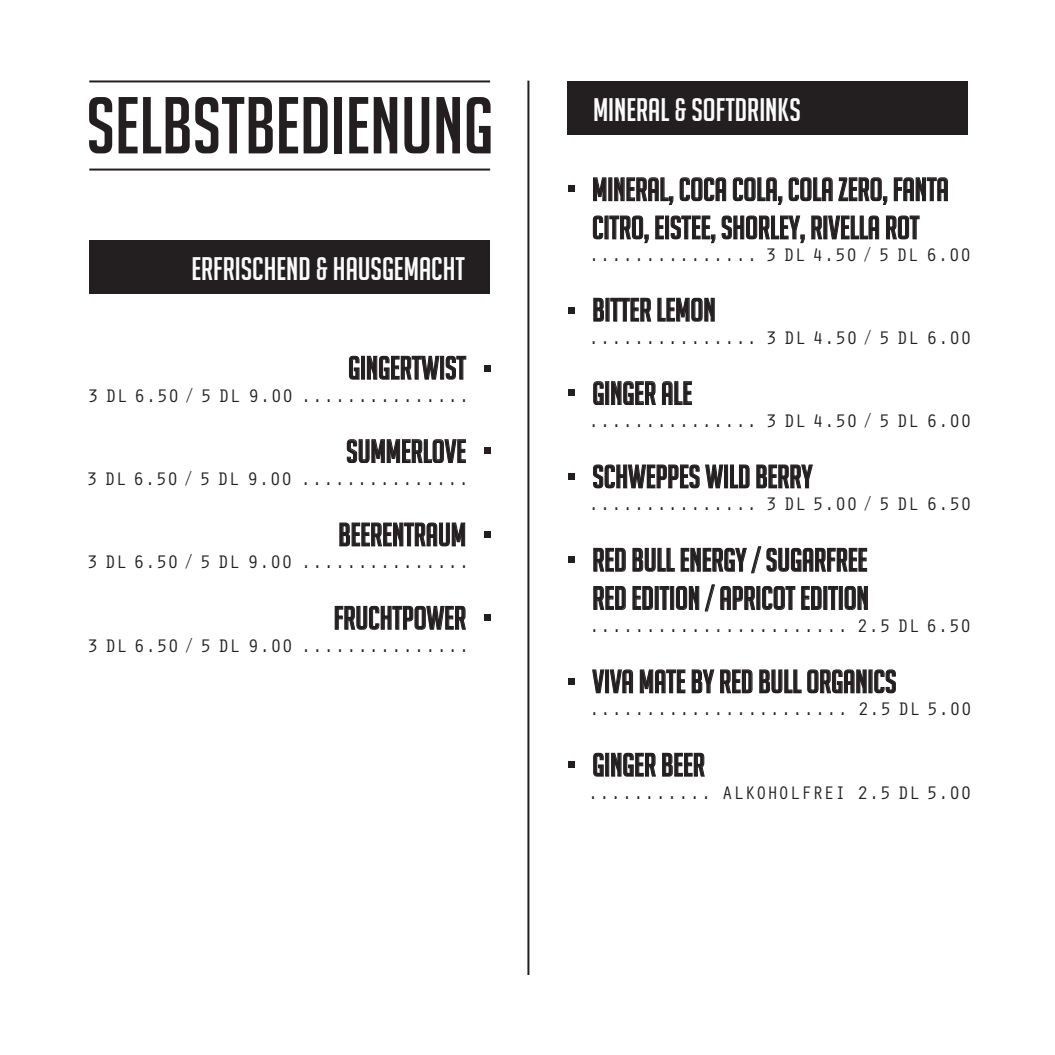
<style>
.page{position:relative;width:1055px;height:1055px;background:#fff}
.page>*{position:absolute;margin:0;border:0;box-sizing:border-box;transform-origin:0 0}
.t1{font:78.4px "Big Noodle Titling";color:#231f20}
.t2{font:31.8px/38.2px "Big Noodle Titling";color:#231f20}
.t3{font:31.8px "Big Noodle Titling";color:#fbfbfc}
.t4{font:18.8px "Orator Std";color:#231f20}
</style>
<div class="page">
<div style="left:89px;top:241px;width:401px;height:53px;background:#231f20"></div>
<hr style="left:527px;top:81px;width:2px;height:894px;background:#231f20">
<svg style="left:349px;top:356px;width:10px;height:23px"></svg>
<div style="left:361px;top:356px;width:4px;height:23px;border:1px solid #231f20"></div>
<svg style="left:367px;top:356px;width:72px;height:23px"></svg>
<div style="left:440px;top:356px;width:4px;height:23px;border:1px solid #231f20"></div>
<svg style="left:446px;top:356px;width:20px;height:23px"></svg>
<svg style="left:347px;top:439px;width:119px;height:24px"></svg>
<svg style="left:339px;top:522px;width:126px;height:24px"></svg>
<svg style="left:335px;top:606px;width:131px;height:23px"></svg>
<svg style="left:593px;top:298px;width:11px;height:23px"></svg>
<svg style="left:610px;top:298px;width:41px;height:23px"></svg>
<svg style="left:657px;top:298px;width:57px;height:23px"></svg>
<svg style="left:593px;top:381px;width:10px;height:24px"></svg>
<div style="left:605px;top:381px;width:4px;height:24px;border:1px solid #231f20"></div>
<svg style="left:611px;top:381px;width:45px;height:24px"></svg>
<svg style="left:662px;top:381px;width:30px;height:24px"></svg>
<svg style="left:593px;top:464px;width:106px;height:24px"></svg>
<svg style="left:705px;top:464px;width:18px;height:24px"></svg>
<div style="left:724px;top:465px;width:3px;height:23px;border:1px solid #231f20"></div>
<svg style="left:730px;top:464px;width:19px;height:24px"></svg>
<svg style="left:756px;top:464px;width:57px;height:24px"></svg>
<svg style="left:593px;top:548px;width:32px;height:23px"></svg>
<svg style="left:632px;top:546px;width:235px;height:27px"></svg>
<svg style="left:593px;top:586px;width:32px;height:24px"></svg>
<svg style="left:632px;top:586px;width:21px;height:24px"></svg>
<svg style="left:659px;top:586px;width:10px;height:24px"></svg>
<div style="left:670px;top:586px;width:4px;height:23px;border:1px solid #231f20"></div>
<svg style="left:676px;top:584px;width:79px;height:27px"></svg>
<svg style="left:762px;top:586px;width:33px;height:24px"></svg>
<svg style="left:801px;top:586px;width:20px;height:24px"></svg>
<svg style="left:828px;top:586px;width:10px;height:24px"></svg>
<div style="left:839px;top:586px;width:3px;height:23px;border:1px solid #231f20"></div>
<svg style="left:844px;top:586px;width:24px;height:24px"></svg>
<svg style="left:592px;top:669px;width:41px;height:24px"></svg>
<svg style="left:640px;top:669px;width:45px;height:24px"></svg>
<svg style="left:691px;top:669px;width:23px;height:24px"></svg>
<svg style="left:720px;top:669px;width:32px;height:24px"></svg>
<svg style="left:759px;top:669px;width:42px;height:24px"></svg>
<svg style="left:807px;top:669px;width:59px;height:24px"></svg>
<svg style="left:874px;top:669px;width:21px;height:24px"></svg>
<svg style="left:593px;top:752px;width:10px;height:24px"></svg>
<div style="left:605px;top:753px;width:4px;height:23px;border:1px solid #231f20"></div>
<svg style="left:611px;top:752px;width:45px;height:24px"></svg>
<svg style="left:662px;top:752px;width:42px;height:24px"></svg>
<div style="left:484px;top:365px;width:6px;height:7px;background:#231f20"></div>
<div style="left:484px;top:447px;width:6px;height:7px;background:#231f20"></div>
<svg style="left:484px;top:531px;width:6px;height:6px"></svg>
<div style="left:484px;top:614px;width:6px;height:7px;background:#231f20"></div>
<div style="left:568px;top:307px;width:7px;height:7px;background:#231f20"></div>
<div style="left:568px;top:389px;width:7px;height:7px;background:#231f20"></div>
<div style="left:568px;top:473px;width:7px;height:6px;background:#231f20"></div>
<div style="left:568px;top:556px;width:7px;height:7px;background:#231f20"></div>
<div style="left:568px;top:678px;width:7px;height:6px;background:#231f20"></div>
<div style="left:568px;top:761px;width:7px;height:6px;background:#231f20"></div>
<hr style="left:89px;top:80px;width:401px;height:2px;background:#231f20">
<hr style="left:89px;top:168px;width:401px;height:2px;background:#231f20">
<div style="left:568px;top:185px;width:7px;height:7px;background:#231f20"></div>
<svg style="left:593px;top:177px;width:13px;height:24px"></svg>
<svg style="left:614px;top:177px;width:59px;height:28px"></svg>
<svg style="left:679px;top:177px;width:47px;height:24px"></svg>
<svg style="left:732px;top:177px;width:50px;height:28px"></svg>
<svg style="left:788px;top:177px;width:44px;height:24px"></svg>
<svg style="left:838px;top:177px;width:49px;height:28px"></svg>
<svg style="left:893px;top:177px;width:54px;height:24px"></svg>
<svg style="left:593px;top:215px;width:10px;height:24px"></svg>
<svg style="left:609px;top:215px;width:39px;height:28px"></svg>
<svg style="left:655px;top:215px;width:9px;height:24px"></svg>
<div style="left:665px;top:216px;width:4px;height:23px;border:1px solid #231f20"></div>
<svg style="left:670px;top:215px;width:45px;height:28px"></svg>
<svg style="left:721px;top:215px;width:83px;height:28px"></svg>
<svg style="left:811px;top:215px;width:11px;height:24px"></svg>
<svg style="left:828px;top:215px;width:51px;height:24px"></svg>
<svg style="left:886px;top:215px;width:33px;height:24px"></svg>
<div style="left:567px;top:81px;width:401px;height:54px;background:#231f20"></div>
<h1 class="t1" style="left:86px;top:83px;width:408px">SELBSTBEDIENUNG</h1>
<h2 class="t3" style="left:191px;top:251px;width:275px">ERFRISCHEND &amp; HAUSGEMACHT</h2>
<h2 class="t2" style="left:348px;top:349px;width:119px">GINGERTWIST</h2>
<p class="t4" style="left:88px;top:382px;width:384px">3 DL 6.50 / 5 DL 9.00 ...............</p>
<h2 class="t2" style="left:346px;top:432px;width:121px">SUMMERLOVE</h2>
<p class="t4" style="left:86px;top:465px;width:384px">3 DL 6.50 / 5 DL 9.00 ...............</p>
<h2 class="t2" style="left:338px;top:515px;width:129px">BEERENTRAUM</h2>
<p class="t4" style="left:87px;top:549px;width:384px">3 DL 6.50 / 5 DL 9.00 ...............</p>
<h2 class="t2" style="left:334px;top:599px;width:134px">FRUCHTPOWER</h2>
<p class="t4" style="left:87px;top:632px;width:384px">3 DL 6.50 / 5 DL 9.00 ...............</p>
<h2 class="t3" style="left:593px;top:92px;width:209px">MINERAL &amp; SOFTDRINKS</h2>
<h2 class="t2" style="left:592px;top:170px;width:358px">MINERAL, COCA COLA, COLA ZERO, FANTA<br>CITRO, EISTEE, SHORLEY, RIVELLA ROT</h2>
<p class="t4" style="left:588px;top:242px;width:384px">............... 3 DL 4.50 / 5 DL 6.00</p>
<h2 class="t2" style="left:592px;top:291px;width:125px">BITTER LEMON</h2>
<p class="t4" style="left:588px;top:324px;width:385px">............... 3 DL 4.50 / 5 DL 6.00</p>
<h2 class="t2" style="left:592px;top:374px;width:101px">GINGER ALE</h2>
<p class="t4" style="left:588px;top:407px;width:385px">............... 3 DL 4.50 / 5 DL 6.00</p>
<h2 class="t2" style="left:592px;top:457px;width:222px">SCHWEPPES WILD BERRY</h2>
<p class="t4" style="left:588px;top:491px;width:385px">............... 3 DL 5.00 / 5 DL 6.50</p>
<h2 class="t2" style="left:592px;top:541px;width:278px">RED BULL ENERGY / SUGARFREE<br>RED EDITION / APRICOT EDITION</h2>
<p class="t4" style="left:588px;top:612px;width:384px">....................... 2.5 DL 6.50</p>
<h2 class="t2" style="left:592px;top:662px;width:305px">VIVA MATE BY RED BULL ORGANICS</h2>
<p class="t4" style="left:588px;top:695px;width:385px">....................... 2.5 DL 5.00</p>
<h2 class="t2" style="left:592px;top:745px;width:114px">GINGER BEER</h2>
<p class="t4" style="left:587px;top:779px;width:385px">........... ALKOHOLFREI 2.5 DL 5.00</p>
</div>
